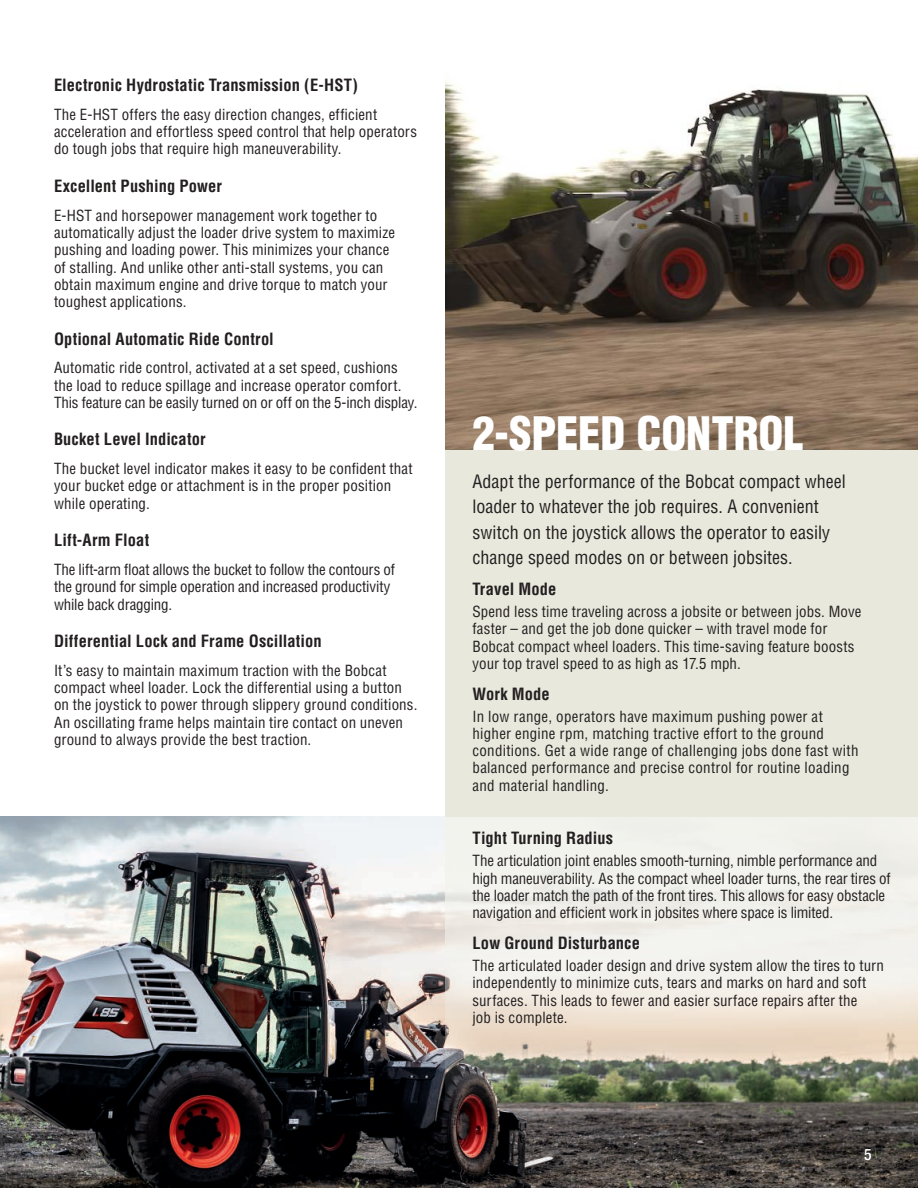
<style>
.page{position:relative;width:918px;height:1188px;background:#fff}
.page>*{position:absolute;margin:0;border:0;box-sizing:border-box;transform-origin:0 0}
.t1{font:900 condensed 45px "Helvetica";letter-spacing:-.005em;color:#fff}
.t2{font:condensed 18px/25.5px "Helvetica";color:#231f20}
.t3{font:700 condensed 16.5px "Helvetica";letter-spacing:.005em;color:#231f20}
.t4{font:500 condensed 15.75px "Helvetica Neue";color:#fff}
.t5{font:condensed 15px/17.2px "Helvetica";letter-spacing:.01em;color:#231f20}
.t6{font:condensed 15px/17.2px "Helvetica";letter-spacing:-.01em;color:#231f20}
</style>
<div class="page">
<img style="left:446px;top:80px;width:472px;height:370px">
<img style="left:0;top:816px;width:918px;height:372px">
<svg style="left:446px;top:816px;width:472px;height:301px;background:#d4d1c7"></svg>
<div style="left:446px;top:450px;width:472px;height:366px;background:#e9e8dc"></div>
<p class="t3" style="left:54px;top:75px;width:306px">Electronic Hydrostatic Transmission (E-HST)</p>
<p class="t5" style="left:54px;top:106px;width:365px">The E-HST offers the easy direction changes, efficient acceleration and effortless speed control that help operators do tough jobs that require high maneuverability.</p>
<p class="t3" style="left:54px;top:176px;width:170px">Excellent Pushing Power</p>
<p class="t5" style="left:54px;top:207px;width:342px">E-HST and horsepower management work together to automatically adjust the loader drive system to maximize pushing and loading power. This minimizes your chance of stalling. And unlike other anti-stall systems, you can obtain maximum engine and drive torque to match your toughest applications.</p>
<p class="t3" style="left:54px;top:328px;width:221px">Optional Automatic Ride Control</p>
<p class="t5" style="left:54px;top:359px;width:365px">Automatic ride control, activated at a set speed, cushions the load to reduce spillage and increase operator comfort.<br>This feature can be easily turned on or off on the 5-inch display.</p>
<p class="t3" style="left:54px;top:429px;width:153px">Bucket Level Indicator</p>
<p class="t5" style="left:54px;top:460px;width:360px">The bucket level indicator makes it easy to be confident that your bucket edge or attachment is in the proper position while operating.</p>
<p class="t3" style="left:54px;top:530px;width:97px">Lift-Arm Float</p>
<p class="t6" style="left:54px;top:561px;width:343px">The lift-arm float allows the bucket to follow the contours of the ground for simple operation and increased productivity while back dragging.</p>
<p class="t3" style="left:54px;top:631px;width:269px">Differential Lock and Frame Oscillation</p>
<p class="t5" style="left:54px;top:662px;width:365px">It’s easy to maintain maximum traction with the Bobcat compact wheel loader. Lock the differential using a button on the joystick to power through slippery ground conditions.<br>An oscillating frame helps maintain tire contact on uneven ground to always provide the best traction.</p>
<h1 class="t1" style="left:472px;top:405px;width:333px">2-SPEED CONTROL</h1>
<p class="t2" style="left:472px;top:468px;width:375px">Adapt the performance of the Bobcat compact wheel loader to whatever the job requires. A convenient switch on the joystick allows the operator to easily change speed modes on or between jobsites.</p>
<p class="t3" style="left:472px;top:579px;width:85px">Travel Mode</p>
<p class="t5" style="left:472px;top:603px;width:390px">Spend less time traveling across a jobsite or between jobs. Move faster – and get the job done quicker – with travel mode for Bobcat compact wheel loaders. This time-saving feature boosts your top travel speed to as high as 17.5 mph.</p>
<p class="t3" style="left:472px;top:683px;width:79px">Work Mode</p>
<p class="t5" style="left:472px;top:708px;width:388px">In low range, operators have maximum pushing power at higher engine rpm, matching tractive effort to the ground conditions. Get a wide range of challenging jobs done fast with balanced performance and precise control for routine loading and material handling.</p>
<p class="t3" style="left:472px;top:828px;width:142px">Tight Turning Radius</p>
<p class="t6" style="left:472px;top:852px;width:420px">The articulation joint enables smooth-turning, nimble performance and high maneuverability. As the compact wheel loader turns, the rear tires of the loader match the path of the front tires. This allows for easy obstacle navigation and efficient work in jobsites where space is limited.</p>
<p class="t3" style="left:472px;top:933px;width:169px">Low Ground Disturbance</p>
<p class="t5" style="left:472px;top:957px;width:413px">The articulated loader design and drive system allow the tires to turn independently to minimize cuts, tears and marks on hard and soft surfaces. This leads to fewer and easier surface repairs after the<br>job is complete.</p>
<p class="t4" style="left:864px;top:1145px;width:9px">5</p>
</div>
